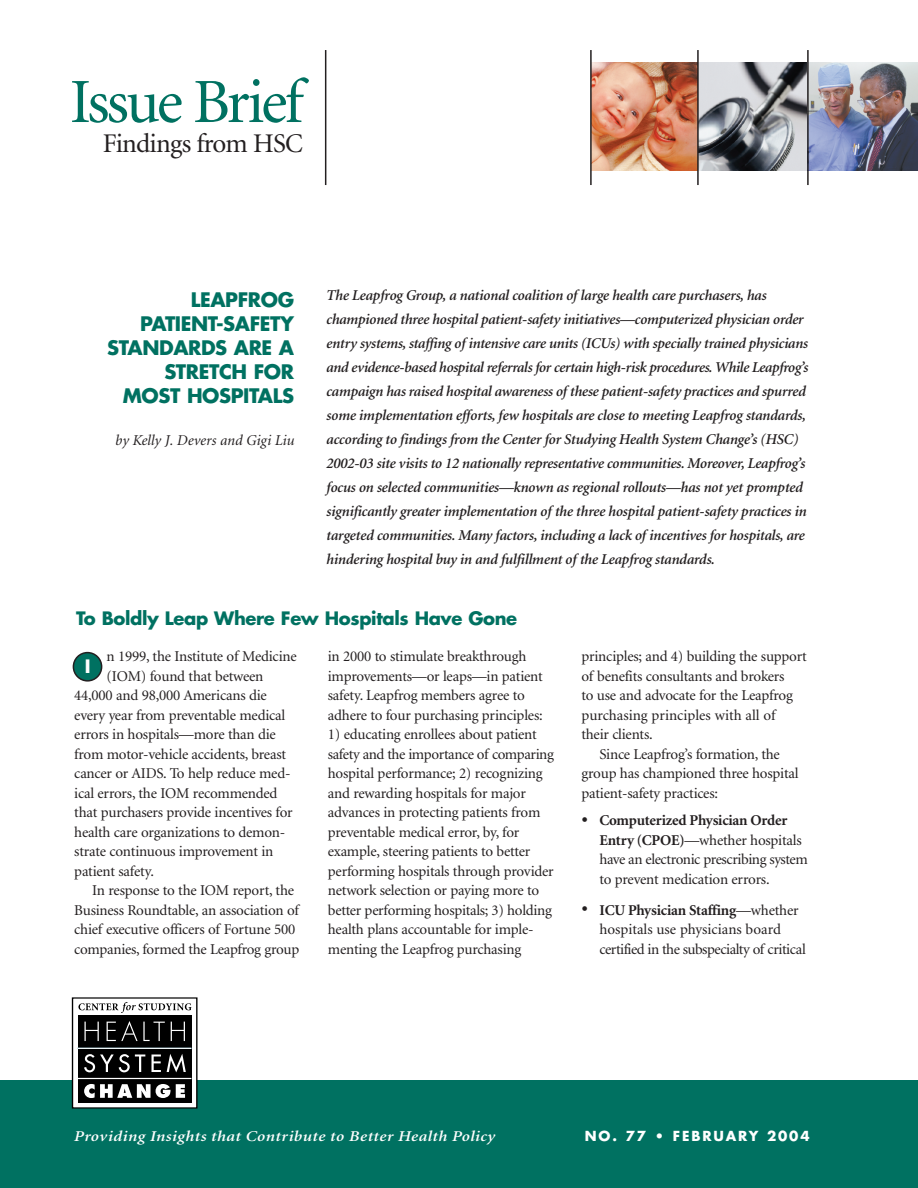
<style>
.page{position:relative;width:918px;height:1188px;background:#fff}
.page>*{position:absolute;margin:0;border:0;box-sizing:border-box;transform-origin:0 0}
.t1{font:63px "Minion";letter-spacing:-.05em;color:#007161}
.t2{font:27px "Minion";letter-spacing:-.03em;color:#231f20}
.t3{font:700 19.5px/24px "Futura";letter-spacing:-.02em;color:#007161;text-align:right}
.t4{font:700 18px "Futura";letter-spacing:-.02em;color:#007161}
.t5{font:700 18px "Futura";color:#fff}
.t6{font:15px/19.5px "Minion";letter-spacing:-.015em;color:#231f20}
.t7{font:italic 600 15px/24px "Minion";letter-spacing:-.015em;color:#231f20}
.t8{font:italic 600 15px "Minion";letter-spacing:.025em;color:#fff;scale:1.15 1}
.t9{font:italic 15px "Minion";color:#231f20}
.t10{font:700 13.5px "Futura";letter-spacing:.135em;color:#fff}
.s1{font-size:22.5px}
.s2{font-weight:700}
</style>
<div class="page">
<img style="left:592px;top:62px;width:326px;height:108px">
<div style="left:0;top:1080px;width:918px;height:108px;background:#007161"></div>
<svg style="left:73px;top:652px;width:29px;height:30px"></svg>
<hr style="left:807px;top:50px;width:2px;height:135px;background:#231f20">
<hr style="left:697px;top:50px;width:2px;height:135px;background:#231f20">
<hr style="left:590px;top:50px;width:2px;height:135px;background:#231f20">
<hr style="left:325px;top:50px;width:1px;height:135px;background:#231f20">
<div style="left:73px;top:998px;width:124px;height:110px;background:#fff"></div>
<div style="left:72px;top:997px;width:125px;height:112px;border:1px solid #000"></div>
<div style="left:78px;top:1015px;width:113px;height:88px;background:#000"></div>
<svg style="left:84px;top:1022px;width:15px;height:19px"></svg>
<svg style="left:107px;top:1021px;width:58px;height:20px"></svg>
<svg style="left:171px;top:1022px;width:14px;height:19px"></svg>
<svg style="left:84px;top:1054px;width:61px;height:18px"></svg>
<svg style="left:151px;top:1055px;width:10px;height:17px"></svg>
<svg style="left:167px;top:1054px;width:19px;height:18px"></svg>
<svg style="left:84px;top:1084px;width:101px;height:14px"></svg>
<hr style="left:77px;top:1048px;width:114px;height:1px;background:#fff">
<hr style="left:78px;top:1078px;width:113px;height:1px;background:#fff">
<svg style="left:78px;top:1002px;width:113px;height:11px"></svg>
<h1 class="t1" style="left:70px;top:77px;width:235px">Issue Brief</h1>
<h2 class="t2" style="left:103px;top:133px;width:202px">Findings from HSC</h2>
<h3 class="t3" style="left:107px;top:289px;width:188px">LEAPFROG<br>PATIENT-SAFETY<br>STANDARDS ARE A<br>STRETCH FOR<br>MOST HOSPITALS</h3>
<p class="t9" style="left:115px;top:434px;width:181px">by Kelly J. Devers and Gigi Liu</p>
<p class="t7" style="left:326px;top:284px;width:483px">The Leapfrog Group, a national coalition of large health care purchasers, has championed three hospital patient-safety initiatives—computerized physician order entry systems, staffing of intensive care units (ICUs) with specially trained physicians and evidence-based hospital referrals for certain high-risk procedures. While Leapfrog’s campaign has raised hospital awareness of these patient-safety practices and spurred some implementation efforts, few hospitals are close to meeting Leapfrog standards, according to findings from the Center for Studying Health System Change’s (HSC)<br>2002-03 site visits to 12 nationally representative communities. Moreover, Leapfrog’s focus on selected communities—known as regional rollouts—has not yet prompted significantly greater implementation of the three hospital patient-safety practices in targeted communities. Many factors, including a lack of incentives for hospitals, are hindering hospital buy in and fulfillment of the Leapfrog standards.</p>
<p class="t4" style="left:76px;top:610px;width:443px">To Boldly Leap Where Few Hospitals Have Gone</p>
<p class="t6" style="left:107px;top:648px;width:192px">n 1999, the Institute of Medicine</p>
<p class="t6" style="left:107px;top:667px;width:158px">(IOM) found that between</p>
<p class="t6" style="left:74px;top:687px;width:194px">44,000 and 98,000 Americans die</p>
<p class="t6" style="left:74px;top:706px;width:213px">every year from preventable medical</p>
<p class="t6" style="left:74px;top:726px;width:203px">errors in hospitals—more than die</p>
<p class="t6" style="left:74px;top:745px;width:213px">from motor-vehicle accidents, breast</p>
<p class="t6" style="left:74px;top:765px;width:218px">cancer or AIDS. To help reduce med-</p>
<p class="t6" style="left:74px;top:784px;width:205px">ical errors, the IOM recommended</p>
<p class="t6" style="left:74px;top:804px;width:220px">that purchasers provide incentives for</p>
<p class="t6" style="left:74px;top:823px;width:213px">health care organizations to demon-</p>
<p class="t6" style="left:74px;top:843px;width:201px">strate continuous improvement in</p>
<p class="t6" style="left:74px;top:862px;width:81px">patient safety.</p>
<p class="t6" style="left:92px;top:882px;width:203px">In response to the IOM report, the</p>
<p class="t6" style="left:74px;top:901px;width:226px">Business Roundtable, an association of</p>
<p class="t6" style="left:74px;top:921px;width:222px">chief executive officers of Fortune 500</p>
<p class="t6" style="left:74px;top:940px;width:226px">companies, formed the Leapfrog group</p>
<p class="t5" style="left:85px;top:658px;width:7px">I</p>
<p class="t6" style="left:328px;top:648px;width:216px">in 2000 to stimulate breakthrough improvements—or leaps—in patient safety. Leapfrog members agree to adhere to four purchasing principles:</p>
<p class="t6" style="left:328px;top:726px;width:228px">1) educating enrollees about patient safety and the importance of comparing hospital performance; 2) recognizing and rewarding hospitals for major advances in protecting patients from preventable medical error, by, for example, steering patients to better performing hospitals through provider network selection or paying more to better performing hospitals; 3) holding health plans accountable for imple&shy;menting the Leapfrog purchasing</p>
<p class="t6" style="left:581px;top:648px;width:227px">principles; and 4) building the support</p>
<p class="t6" style="left:581px;top:667px;width:205px">of benefits consultants and brokers</p>
<p class="t6" style="left:581px;top:687px;width:213px">to use and advocate for the Leapfrog</p>
<p class="t6" style="left:581px;top:706px;width:196px">purchasing principles with all of</p>
<p class="t6" style="left:581px;top:726px;width:73px">their clients.</p>
<p class="t6" style="left:599px;top:745px;width:182px">Since Leapfrog’s formation, the</p>
<p class="t6" style="left:581px;top:765px;width:219px">group has championed three hospital</p>
<p class="t6" style="left:581px;top:784px;width:138px">patient-safety practices:</p>
<p class="t6" style="left:599px;top:812px;width:210px;text-indent:-18px"><span class="s1">•</span> <span class="s2">Computerized Physician Order Entry (CPOE)</span>—whether hospitals have an electronic prescribing system to prevent medication errors.</p>
<p class="t6" style="left:599px;top:901px;width:208px;text-indent:-18px"><span class="s1">•</span> <span class="s2">ICU Physician Staffing</span>—whether hospitals use physicians board certified in the subspecialty of critical</p>
<p class="t8" style="left:73px;top:1130px;width:368px">Providing Insights that Contribute to Better Health Policy</p>
<p class="t10" style="left:585px;top:1130px;width:226px">NO. 77 • FEBRUARY 2004</p>
</div>
